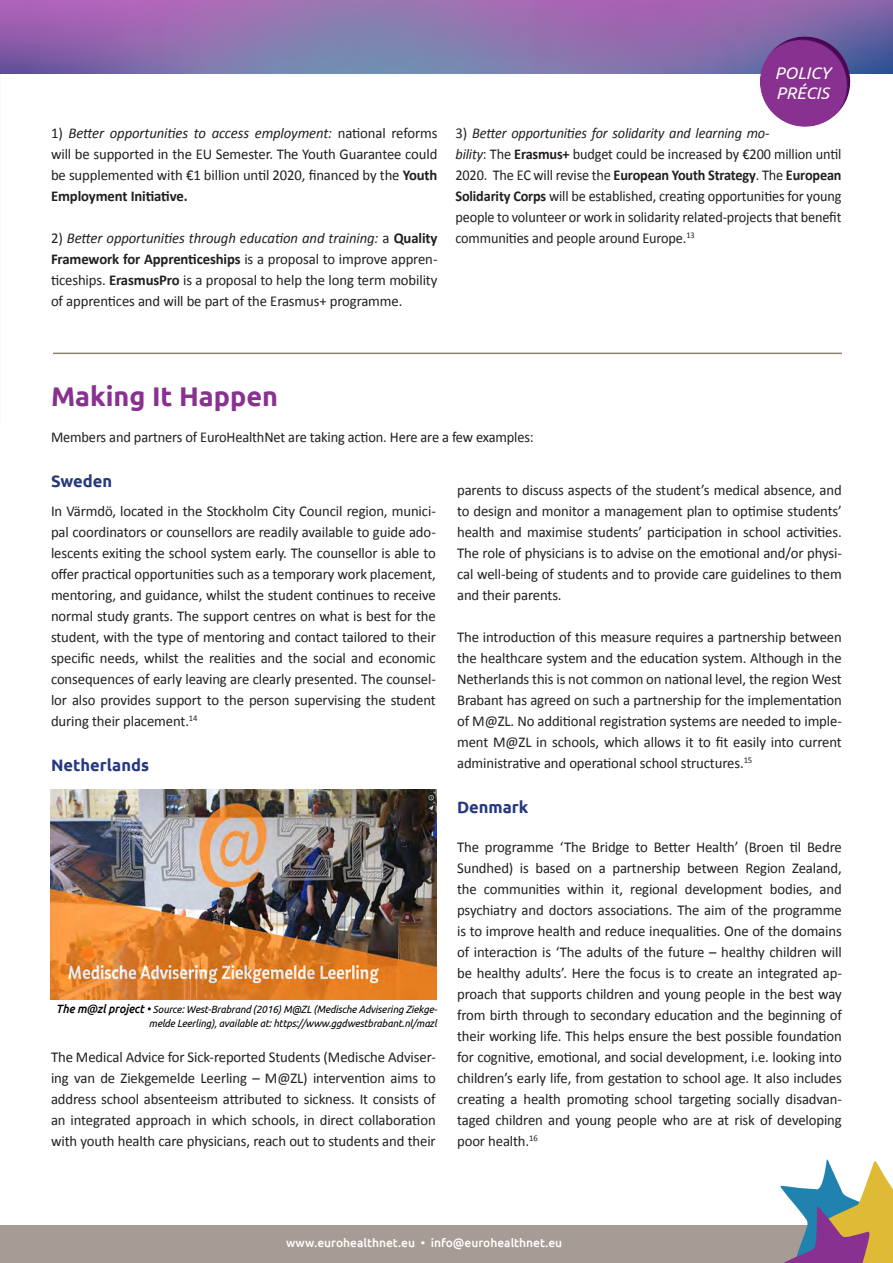
<style>
.page{position:relative;width:893px;height:1263px;background:#fff}
.page>*{position:absolute;margin:0;border:0;box-sizing:border-box;transform-origin:0 0}
.t1{font:700 27px "Ubuntu";color:#893191}
.t2{font:italic 16.8px/20.2px "Ubuntu";color:#fff}
.t3{font:700 16.5px "Ubuntu";color:#26397f}
.body_squeezed{font:15px/21px "Calibri";letter-spacing:-.01em;color:#231f20;text-align:justify}
.bodytxt{font:15px "Calibri";letter-spacing:-.01em;color:#231f20;scale:.96 1}
.t4{font:500 12px "Ubuntu";color:#fff}
.Legend{font:italic 10.5px/13.5px "Ubuntu";letter-spacing:-.01em;color:#000;text-align:right;scale:.95 1}
.s1{font-style:italic}
.s2{font-weight:700}
.s3{font-weight:500;font-size:12px}
.s4{font-size:12px}
</style>
<div class="page">
<img style="left:0;top:0;width:893px;height:73px">
<svg style="left:753px;top:27px;width:105px;height:100px"></svg>
<div style="left:0;top:1225px;width:893px;height:38px;background:#a79c95"></div>
<svg style="left:780px;top:1159px;width:113px;height:104px"></svg>
<img style="left:50px;top:790px;width:386px;height:210px">
<hr style="left:53px;top:353px;width:789px;height:1px;background:#8c8471">
<p class="body_squeezed" style="left:51px;top:122px;width:388px">1) <span class="s1">Better opportunities to access employment:</span> national reforms will be supported in the EU Semester. The Youth Guarantee could be supplemented with €1 billion until 2020, financed by the <span class="s2">Youth Employment Initiative.</span></p>
<p class="body_squeezed" style="left:51px;top:227px;width:388px">2) <span class="s1">Better opportunities through education and training:</span> a <span class="s2">Quality Framework for Apprenticeships</span> is a proposal to improve appren&shy;ticeships. <span class="s2">ErasmusPro</span> is a proposal to help the long term mobility of apprentices and will be part of the Erasmus+ programme.</p>
<p class="t2" style="left:775px;top:62px;width:57px">POLICY<br>PRÉCIS</p>
<p class="body_squeezed" style="left:455px;top:122px;width:388px;text-align:left">3) <span class="s1">Better opportunities for solidarity and learning mo-<br>bility</span>: The <span class="s2">Erasmus+</span> budget could be increased by €200 million until 2020. The EC will revise the <span class="s2">European Youth Strategy</span>. The <span class="s2">European Solidarity Corps</span> will be established, creating opportunities for young people to volunteer or work in solidarity related-projects that benefit communities and people around Europe.<sup>13</sup></p>
<h1 class="t1" style="left:51px;top:380px;width:229px">Making It Happen</h1>
<p class="bodytxt" style="left:51px;top:428px;width:504px">Members and partners of EuroHealthNet are taking action. Here are a few examples:</p>
<h3 class="t3" style="left:51px;top:471px;width:63px">Sweden</h3>
<p class="body_squeezed" style="left:51px;top:500px;width:386px">In Värmdö, located in the Stockholm City Council region, munici&shy;pal coordinators or counsellors are readily available to guide ado&shy;lescents exiting the school system early. The counsellor is able to offer practical opportunities such as a temporary work placement, mentoring, and guidance, whilst the student continues to receive normal study grants. The support centres on what is best for the student, with the type of mentoring and contact tailored to their specific needs, whilst the realities and the social and economic consequences of early leaving are clearly presented. The counsel&shy;lor also provides support to the person supervising the student during their placement.<sup>14</sup></p>
<h3 class="t3" style="left:51px;top:755px;width:100px">Netherlands</h3>
<p class="Legend" style="left:56px;top:1002px;width:403px"><span class="s3">The m@zl project</span> <span class="s4">•</span> Source: West-Brabrand (2016) M@ZL (Medische Advisering Ziekge&shy;melde Leerling), available at: https://www.ggdwestbrabant.nl/mazl</p>
<p class="body_squeezed" style="left:51px;top:1046px;width:386px">The Medical Advice for Sick-reported Students (Medische Adviser&shy;ing van de Ziekgemelde Leerling – M@ZL) intervention aims to address school absenteeism attributed to sickness. It consists of an integrated approach in which schools, in direct collaboration with youth health care physicians, reach out to students and their</p>
<p class="body_squeezed" style="left:457px;top:479px;width:386px">parents to discuss aspects of the student’s medical absence, and to design and monitor a management plan to optimise students’ health and maximise students’ participation in school activities.<br>The role of physicians is to advise on the emotional and/or physi&shy;cal well-being of students and to provide care guidelines to them and their parents.</p>
<p class="body_squeezed" style="left:457px;top:626px;width:386px">The introduction of this measure requires a partnership between the healthcare system and the education system. Although in the Netherlands this is not common on national level, the region West Brabant has agreed on such a partnership for the implementation of M@ZL. No additional registration systems are needed to imple&shy;ment M@ZL in schools, which allows it to fit easily into current administrative and operational school structures.<sup>15</sup></p>
<h3 class="t3" style="left:457px;top:797px;width:73px">Denmark</h3>
<p class="body_squeezed" style="left:457px;top:836px;width:386px">The programme ‘The Bridge to Better Health’ (Broen til Bedre Sundhed) is based on a partnership between Region Zealand, the communities within it, regional development bodies, and psychiatry and doctors associations. The aim of the programme is to improve health and reduce inequalities. One of the domains of interaction is ‘The adults of the future – healthy children will be healthy adults’. Here the focus is to create an integrated ap&shy;proach that supports children and young people in the best way from birth through to secondary education and the beginning of their working life. This helps ensure the best possible foundation for cognitive, emotional, and social development, i.e. looking into children’s early life, from gestation to school age. It also includes creating a health promoting school targeting socially disadvan&shy;taged children and young people who are at risk of developing poor health.<sup>16</sup></p>
<p class="t4" style="left:286px;top:1235px;width:278px">www.eurohealthnet.eu • info@eurohealthnet.eu</p>
</div>
